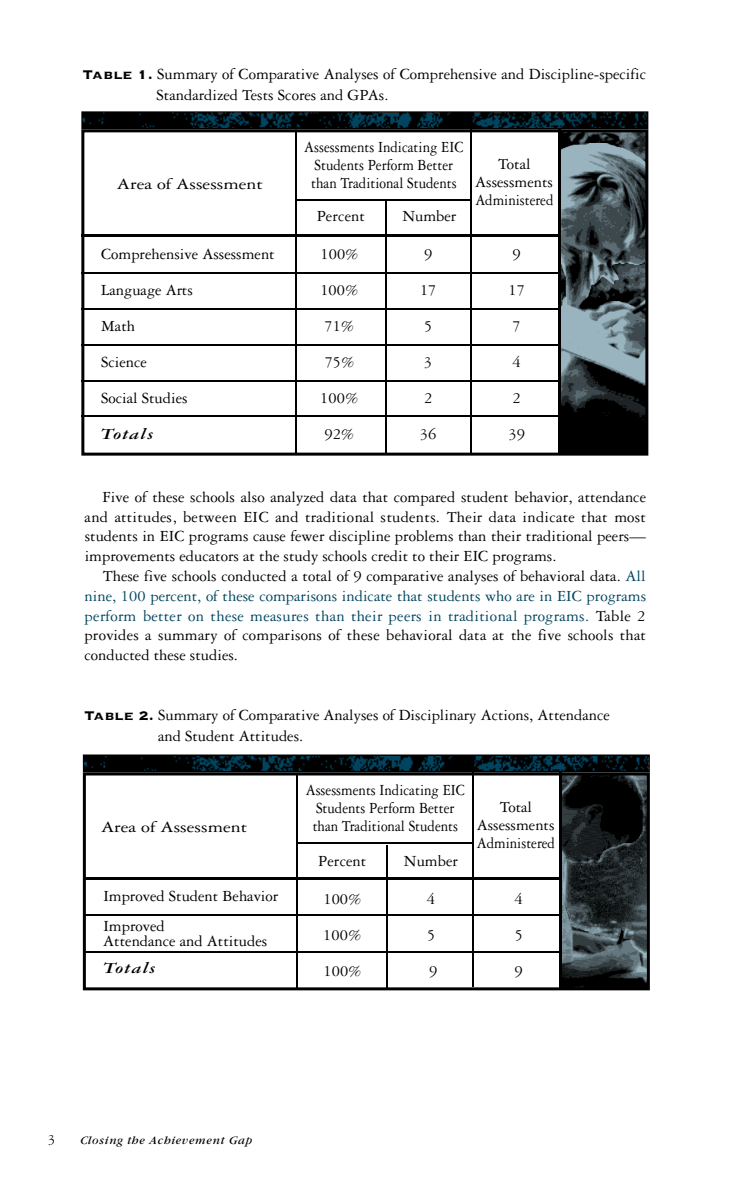
<style>
.page{position:relative;width:756px;height:1188px;background:#fff}
.page>*{position:absolute;margin:0;border:0;box-sizing:border-box;transform-origin:0 0}
.t1{font:16.5px/19.8px "Garamond Three";color:#000}
.t2{font:16.5px/18px "Garamond Three";color:#000;text-align:center;scale:.9 1}
.t3{font:16.5px "Garamond Three";color:#000;scale:1.2 1}
.t4{font:italic 700 16.5px "Garamond Three";color:#000;scale:1.2 1}
.t5{font:15px "Garamond Three";color:#000}
.t6{font:italic 12px "Garamond";letter-spacing:.06em;color:#000}
.s1{font-family:"Copperplate Thirty Three BC"}
.s2{color:#00445f}
</style>
<div class="page">
<img style="left:561px;top:133px;width:83px;height:319px">
<img style="left:563px;top:776px;width:83px;height:210px">
<hr style="left:297px;top:774px;width:1px;height:214px;background:#000">
<hr style="left:472px;top:772px;width:2px;height:215px;background:#000">
<hr style="left:387px;top:845px;width:1px;height:144px;background:#000">
<hr style="left:559px;top:771px;width:3px;height:218px;background:#000">
<hr style="left:83px;top:877px;width:477px;height:3px;background:#000">
<hr style="left:83px;top:952px;width:478px;height:1px;background:#000">
<div style="left:83px;top:754px;width:567px;height:18px;border:2px solid #000"></div>
<img style="left:84px;top:756px;width:564px;height:15px">
<hr style="left:297px;top:843px;width:176px;height:1px;background:#000">
<hr style="left:295px;top:131px;width:2px;height:324px;background:#000">
<hr style="left:471px;top:129px;width:1px;height:326px;background:#000">
<hr style="left:385px;top:202px;width:2px;height:252px;background:#000">
<hr style="left:558px;top:128px;width:3px;height:326px;background:#000">
<hr style="left:81px;top:234px;width:477px;height:3px;background:#000">
<hr style="left:81px;top:273px;width:478px;height:1px;background:#000">
<hr style="left:81px;top:309px;width:478px;height:1px;background:#000">
<hr style="left:81px;top:345px;width:478px;height:1px;background:#000">
<div style="left:81px;top:111px;width:567px;height:18px;border:2px solid #000"></div>
<img style="left:83px;top:113px;width:564px;height:15px">
<hr style="left:81px;top:381px;width:478px;height:1px;background:#000">
<hr style="left:81px;top:415px;width:477px;height:2px;background:#000">
<hr style="left:296px;top:199px;width:175px;height:2px;background:#000">
<hr style="left:84px;top:915px;width:477px;height:1px;background:#000">
<div style="left:81px;top:129px;width:567px;height:327px;border:3px solid #000"></div>
<div style="left:83px;top:772px;width:567px;height:218px;border:3px solid #000"></div>
<p class="t1" style="left:157px;top:64px;width:491px;line-height:21px;text-indent:-74px"><span class="s1">Table 1.</span> Summary of Comparative Analyses of Comprehensive and Discipline-specific<br>Standardized Tests Scores and GPAs.</p>
<p class="t2" style="left:304px;top:139px;width:178px">Assessments Indicating EIC<br>Students Perform Better</p>
<p class="t3" style="left:117px;top:177px;width:123px">Area of Assessment</p>
<p class="t2" style="left:317px;top:168px;width:157px;line-height:33px;text-align:left;text-indent:-6px">than Traditional Students<br>Percent</p>
<p class="t1" style="left:402px;top:207px;width:56px">Number</p>
<p class="t1" style="left:475px;top:156px;width:80px;line-height:18px;text-align:center">Total<br>Assessments<br>Administered</p>
<p class="t1" style="left:101px;top:245px;width:175px">Comprehensive Assessment</p>
<p class="t1" style="left:321px;top:245px;width:40px">100%</p>
<p class="t1" style="left:424px;top:245px;width:10px">9</p>
<p class="t1" style="left:513px;top:245px;width:10px">9</p>
<p class="t1" style="left:101px;top:281px;width:93px">Language Arts</p>
<p class="t1" style="left:320px;top:281px;width:40px">100%</p>
<p class="t1" style="left:420px;top:281px;width:18px">17</p>
<p class="t1" style="left:509px;top:281px;width:18px">17</p>
<p class="t1" style="left:101px;top:317px;width:35px">Math</p>
<p class="t1" style="left:324px;top:317px;width:32px">71%</p>
<p class="t1" style="left:424px;top:317px;width:10px">5</p>
<p class="t1" style="left:513px;top:317px;width:10px">7</p>
<p class="t1" style="left:101px;top:353px;width:47px">Science</p>
<p class="t1" style="left:325px;top:353px;width:32px">75%</p>
<p class="t1" style="left:424px;top:353px;width:10px">3</p>
<p class="t1" style="left:512px;top:353px;width:10px">4</p>
<p class="t1" style="left:101px;top:389px;width:88px">Social Studies</p>
<p class="t1" style="left:320px;top:389px;width:40px">100%</p>
<p class="t1" style="left:424px;top:389px;width:10px">2</p>
<p class="t1" style="left:513px;top:389px;width:10px">2</p>
<p class="t4" style="left:101px;top:424px;width:45px">To t a l s</p>
<p class="t1" style="left:324px;top:425px;width:32px">92%</p>
<p class="t1" style="left:420px;top:425px;width:18px">36</p>
<p class="t1" style="left:508px;top:425px;width:18px">39</p>
<p class="t1" style="left:85px;top:488px;width:563px;text-align:justify;text-indent:18px">Five of these schools also analyzed data that compared student behavior, attendance and attitudes, between EIC and traditional students. Their data indicate that most students in EIC programs cause fewer discipline problems than their traditional peers— improvements educators at the study schools credit to their EIC programs.</p>
<p class="t1" style="left:84px;top:567px;width:563px;text-align:justify;text-indent:18px">These five schools conducted a total of 9 comparative analyses of behavioral data. <span class="s2">All nine, 100 percent, of these comparisons indicate that students who are in EIC programs p e rf o rm better on these measures than their peers in traditional pro g r a m s .</span> Table 2 p rovides a summary of comparisons of these behavioral data at the five schools that conducted these studies.</p>
<p class="t1" style="left:158px;top:706px;width:453px;line-height:21px;text-indent:-74px"><span class="s1">Table 2.</span> Summary of Comparative Analyses of Disciplinary Actions, Attendance and Student Attitudes.</p>
<p class="t2" style="left:306px;top:782px;width:178px">Assessments Indicating EIC<br>Students Perform Better</p>
<p class="t3" style="left:101px;top:820px;width:123px">Area of Assessment</p>
<p class="t2" style="left:318px;top:810px;width:157px;line-height:34.5px;text-align:left;text-indent:-6px">than Traditional Students<br>Percent</p>
<p class="t1" style="left:404px;top:852px;width:56px">Number</p>
<p class="t1" style="left:477px;top:799px;width:80px;line-height:18px;text-align:center">Total<br>Assessments<br>Administered</p>
<p class="t1" style="left:103px;top:882px;width:177px;line-height:30px">Improved Student Behavior<br>Improved</p>
<p class="t1" style="left:103px;top:932px;width:166px">Attendance and Attitudes</p>
<p class="t4" style="left:103px;top:958px;width:45px">To t a l s</p>
<p class="t1" style="left:323px;top:890px;width:40px">100%</p>
<p class="t1" style="left:427px;top:890px;width:10px">4</p>
<p class="t1" style="left:515px;top:890px;width:10px">4</p>
<p class="t1" style="left:323px;top:926px;width:40px">100%</p>
<p class="t1" style="left:427px;top:926px;width:10px">5</p>
<p class="t1" style="left:515px;top:926px;width:10px">5</p>
<p class="t1" style="left:324px;top:962px;width:40px">100%</p>
<p class="t1" style="left:429px;top:962px;width:10px">9</p>
<p class="t1" style="left:515px;top:962px;width:10px">9</p>
<p class="t5" style="left:48px;top:1133px;width:9px">3</p>
<p class="t6" style="left:81px;top:1136px;width:173px">Closing the Achievement Gap</p>
</div>
